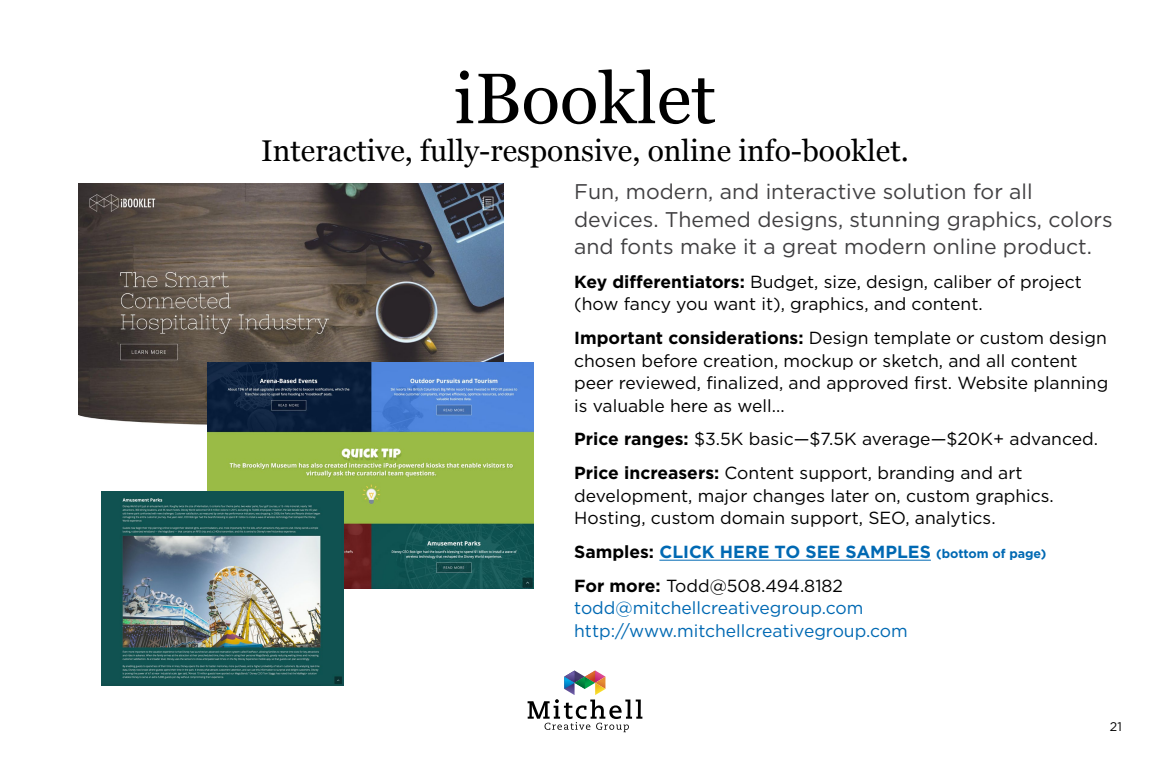
<style>
.page{position:relative;width:1170px;height:765px;background:#fff}
.page>*{position:absolute;margin:0;border:0;box-sizing:border-box;transform-origin:0 0}
.t1{font:71.25px "Georgia";color:#000}
.t2{font:30px "Georgia";color:#000}
.t3{font:21.25px/27.5px "Gotham";color:#414042}
.t4{font:17.5px/22.5px "Gotham";color:#000}
.t5{font:17.5px/22.5px "Gotham";color:#0069b3}
.t6{font:700 17.5px "Gotham";color:#0069b3}
.t7{font:12.5px "Gotham";color:#000}
.s1{font-weight:700}
.s2{color:#000}
.s3{font-size:12.5px}
.s4{font-weight:700;color:#000}
</style>
<div class="page">
<svg style="left:528px;top:671px;width:114px;height:61px"></svg>
<hr style="left:659px;top:560px;width:272px;height:1px;background:#0069b3">
<img style="left:79px;top:184px;width:425px;height:241px">
<img style="left:207px;top:363px;width:326px;height:226px">
<img style="left:101px;top:492px;width:242px;height:193px">
<p class="t1" style="left:454px;top:47px;width:263px">iBooklet</p>
<p class="t2" style="left:261px;top:129px;width:649px">Interactive, fully-responsive, online info-booklet.</p>
<p class="t3" style="left:574px;top:177px;width:540px">Fun, modern, and interactive solution for all devices. Themed designs, stunning graphics, colors and fonts make it a great modern online product.</p>
<p class="t4" style="left:574px;top:270px;width:509px"><span class="s1">Key differentiators:</span> Budget, size, design, caliber of project (how fancy you want it), graphics, and content.</p>
<p class="t4" style="left:574px;top:326px;width:536px"><span class="s1">Important considerations:</span> Design template or custom design chosen before creation, mockup or sketch, and all content peer reviewed, finalized, and approved first. Website planning is valuable here as well...</p>
<p class="t4" style="left:574px;top:428px;width:525px"><span class="s1">Price ranges:</span> $3.5K basic—$7.5K average—$20K+ advanced.</p>
<p class="t4" style="left:574px;top:461px;width:481px"><span class="s1">Price increasers:</span> Content support, branding and art development, major changes later on, custom graphics.<br>Hosting, custom domain support, SEO, analytics.</p>
<p class="t6" style="left:574px;top:542px;width:474px"><span class="s2">Samples:</span> CLICK HERE TO SEE SAMPLES <span class="s3">(bottom of page)</span></p>
<p class="t5" style="left:574px;top:574px;width:335px"><span class="s4">For more:</span> <span class="s2">Todd@508.494.8182 </span>todd@mitchellcreativegroup.com http://www.mitchellcreativegroup.com</p>
<p class="t7" style="left:1110px;top:720px;width:13px">21</p>
</div>
